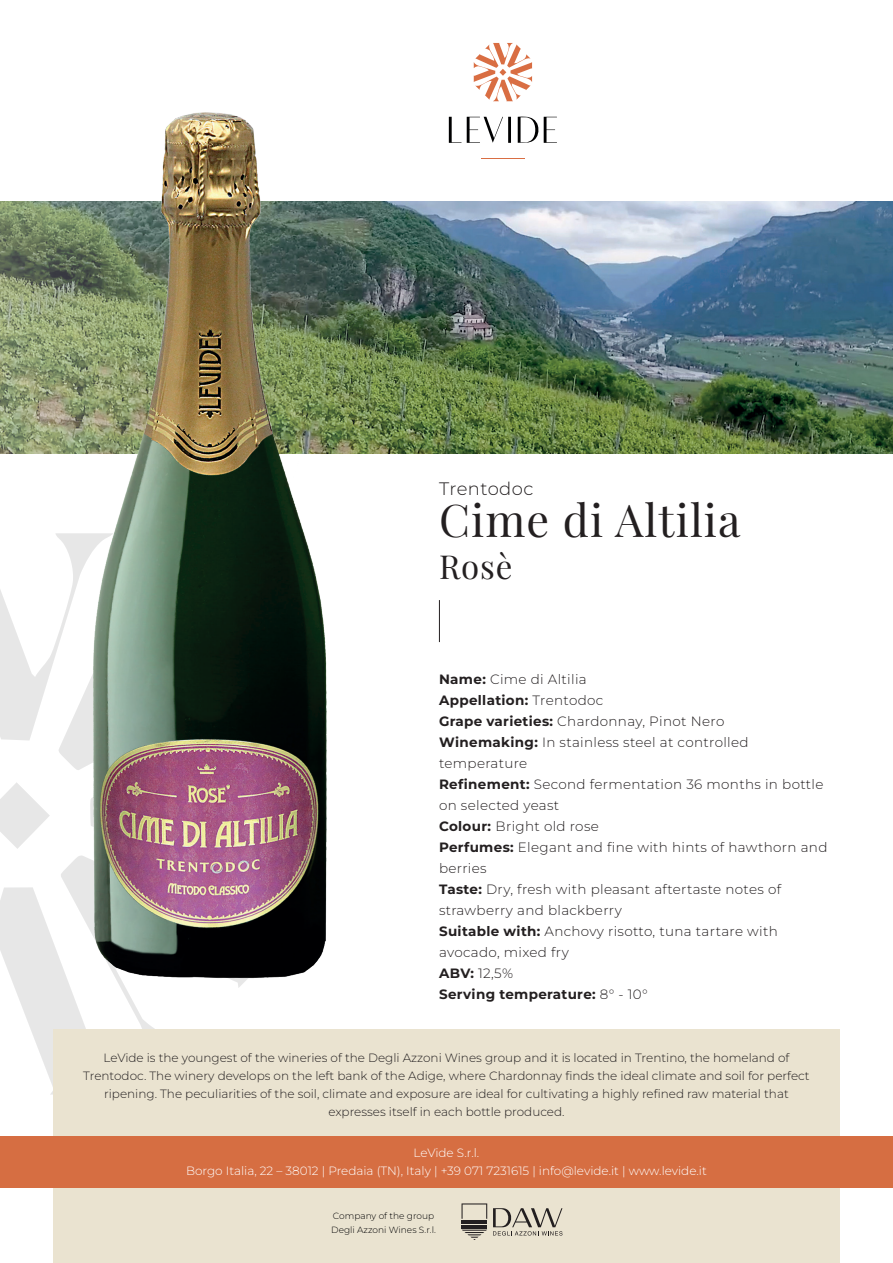
<style>
.page{position:relative;width:893px;height:1263px;background:#fff}
.page>*{position:absolute;margin:0;border:0;box-sizing:border-box;transform-origin:0 0}
.t1{font:45px "Playfair Display";letter-spacing:.025em;color:#231f20}
.t2{font:33px "Playfair Display";color:#231f20}
.t3{font:300 18px "Montserrat";letter-spacing:.025em;color:#231f20}
.t4{font:300 13.5px/21px "Montserrat";letter-spacing:.025em;color:#231f20}
.t5{font:300 12px/18px "Montserrat";color:#231f20;text-align:center}
.t6{font:300 12px/18px "Montserrat";color:#fff;text-align:center}
.t7{font:300 9px/13.5px "Montserrat";color:#000001}
.s1{font-weight:700}
</style>
<div class="page">
<svg style="left:0;top:590px;width:298px;height:504px"></svg>
<svg style="left:518px;top:117px;width:39px;height:26px"></svg>
<svg style="left:449px;top:117px;width:62px;height:26px"></svg>
<hr style="left:481px;top:158px;width:44px;height:1px;background:#d96e43">
<svg style="left:474px;top:43px;width:58px;height:58px"></svg>
<img style="left:0;top:201px;width:893px;height:252px">
<hr style="left:439px;top:600px;width:1px;height:42px;background:#231f20">
<img style="left:35px;top:112px;width:331px;height:886px">
<div style="left:53px;top:1030px;width:787px;height:233px;background:#eae3d0"></div>
<div style="left:0;top:1136px;width:893px;height:51px;background:#d66e42"></div>
<svg style="left:461px;top:1203px;width:26px;height:37px"></svg>
<svg style="left:493px;top:1208px;width:69px;height:27px"></svg>
<h3 class="t3" style="left:439px;top:476px;width:96px">Trentodoc</h3>
<h1 class="t1" style="left:439px;top:485px;width:303px">Cime di Altilia</h1>
<h2 class="t2" style="left:439px;top:541px;width:75px">Rosè</h2>
<p class="t4" style="left:439px;top:668px;width:390px"><span class="s1">Name:</span> Cime di Altilia<br><span class="s1">Appellation:</span> Trentodoc<br><span class="s1">Grape varieties:</span> Chardonnay, Pinot Nero<br><span class="s1">Winemaking:</span> In stainless steel at controlled temperature<br><span class="s1">Refinement:</span> Second fermentation 36 months in bottle on selected yeast<br><span class="s1">Colour:</span> Bright old rose<br><span class="s1">Perfumes:</span> Elegant and fine with hints of hawthorn and berries<br><span class="s1">Taste:</span> Dry, fresh with pleasant aftertaste notes of strawberry and blackberry<br><span class="s1">Suitable with:</span> Anchovy risotto, tuna tartare with avocado, mixed fry<br><span class="s1">ABV:</span> 12,5%<br><span class="s1">Serving temperature:</span> 8° - 10°</p>
<p class="t5" style="left:83px;top:1048px;width:728px">LeVide is the youngest of the wineries of the Degli Azzoni Wines group and it is located in Trentino, the homeland of Trentodoc. The winery develops on the left bank of the Adige, where Chardonnay finds the ideal climate and soil for perfect ripening. The peculiarities of the soil, climate and exposure are ideal for cultivating a highly refined raw material that expresses itself in each bottle produced.</p>
<p class="t6" style="left:186px;top:1143px;width:522px">LeVide S.r.l.<br>Borgo Italia, 22 – 38012 | Predaia (TN), Italy | +39 071 7231615 | info@levide.it | www.levide.it</p>
<p class="t7" style="left:331px;top:1209px;width:106px">Company of the group<br>Degli Azzoni Wines S.r.l.</p>
</div>
